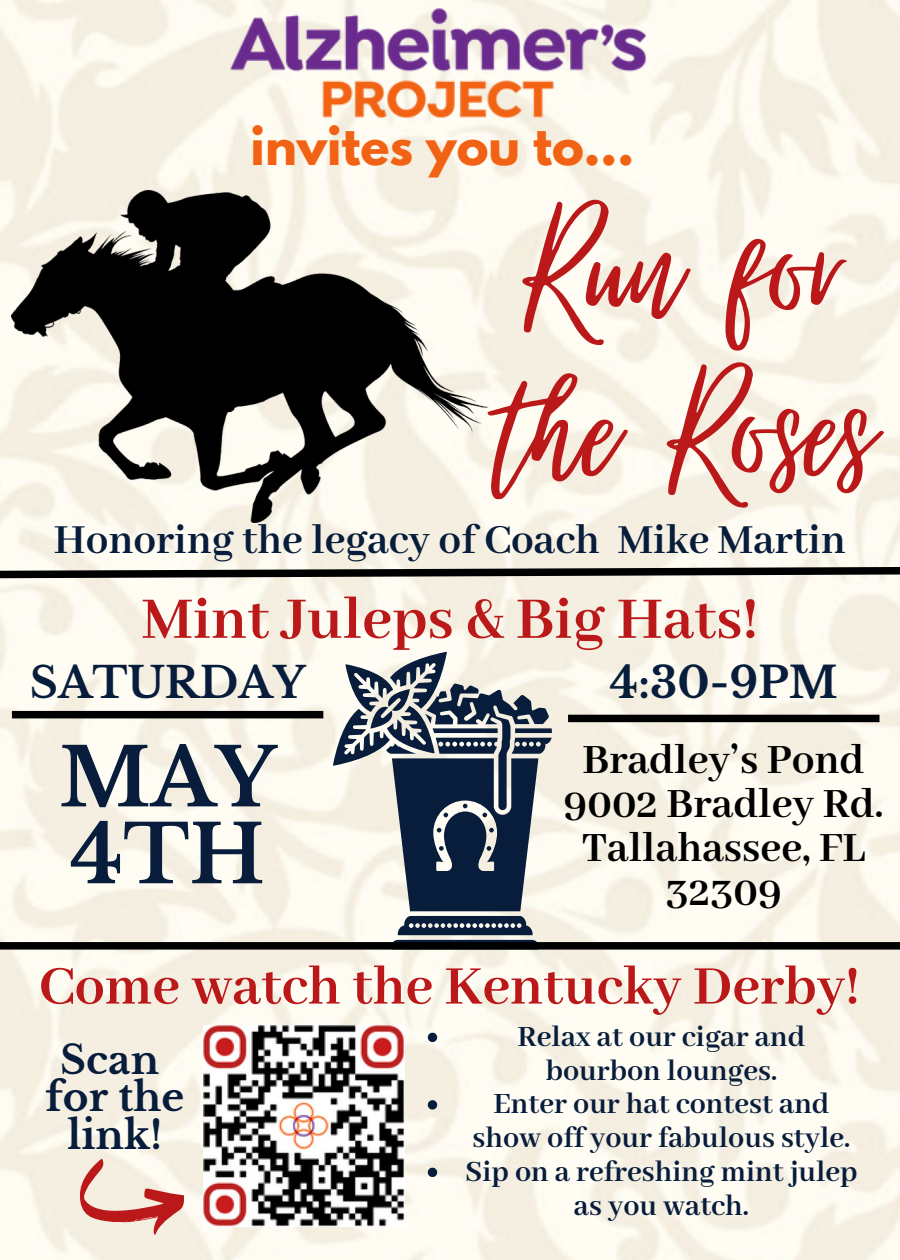
<style>
.page{position:relative;width:900px;height:1260px;background:#fff}
.page>*{position:absolute;margin:0;border:0;box-sizing:border-box;transform-origin:0 0}
.t1{font:200px/162.5px "Virtual";color:#bb1919}
.t2{font:700 80px/77px "Libre Baskerville";color:#071d3b}
.t3{font:700 65px "Abhaya Libre";color:#bb1919}
.t4{font:700 60px "Abhaya Libre";color:#bb1919}
.t5{font:700 48px "League Spartan";color:#f26214}
.t6{font:700 45.25px/44px "Abhaya Libre";color:#000;text-align:center}
.t7{font:700 45px "Abhaya Libre";color:#071d3b}
.t8{font:700 42.75px "Libre Baskerville";color:#071d3b}
.t9{font:700 42.5px "Libre Baskerville";color:#071d3b}
.t10{font:700 39.25px/37.5px "Libre Baskerville";color:#071d3b;text-align:center}
.t11{font:700 32px/33.8px "Abhaya Libre";color:#071d3b;text-align:center}
</style>
<div class="page">
<img style="left:0;top:0;width:900px;height:1260px">
<svg style="left:333px;top:652px;width:219px;height:290px"></svg>
<div style="left:12px;top:711px;width:311px;height:7px;background:#000"></div>
<div style="left:568px;top:715px;width:312px;height:7px;background:#000"></div>
<div style="left:0;top:942px;width:900px;height:8px;background:#000"></div>
<img style="left:224px;top:4px;width:428px;height:120px">
<svg style="left:0;top:563px;width:900px;height:19px"></svg>
<img style="left:12px;top:190px;width:476px;height:332px">
<img style="left:204px;top:1026px;width:200px;height:200px">
<svg style="left:79px;top:1159px;width:105px;height:76px;background:#e7bbb1"></svg>
<svg style="left:428px;top:1033px;width:9px;height:9px"></svg>
<svg style="left:428px;top:1100px;width:9px;height:10px"></svg>
<svg style="left:428px;top:1168px;width:9px;height:9px"></svg>
<p class="t5" style="left:251px;top:122px;width:385px">invites you to...</p>
<h4 class="t1" style="left:497px;top:189px;width:378px">Run for the Roses</h4>
<p class="t7" style="left:54px;top:515px;width:793px">Honoring the legacy of Coach Mike Martin</p>
<h4 class="t3" style="left:142px;top:583px;width:618px">Mint Juleps &amp; Big Hats!</h4>
<h3 class="t9" style="left:30px;top:657px;width:277px">SATURDAY</h3>
<p class="t8" style="left:610px;top:657px;width:229px">4:30-9PM</p>
<h5 class="t2" style="left:59px;top:740px;width:219px">MAY<br>4TH</h5>
<h5 class="t6" style="left:564px;top:740px;width:321px">Bradley’s Pond<br>9002 Bradley Rd.<br>Tallahassee, FL<br>32309</h5>
<h2 class="t4" style="left:39px;top:953px;width:822px">Come watch the Kentucky Derby!</h2>
<h4 class="t11" style="left:518px;top:1021px;width:289px">Relax at our cigar and bourbon lounges.</h4>
<h3 class="t11" style="left:473px;top:1088px;width:379px">Enter our hat contest and show off your fabulous style.</h3>
<p class="t11" style="left:465px;top:1156px;width:394px">Sip on a refreshing mint julep as you watch.</p>
<p class="t10" style="left:46px;top:1041px;width:140px">Scan for the link!</p>
</div>
